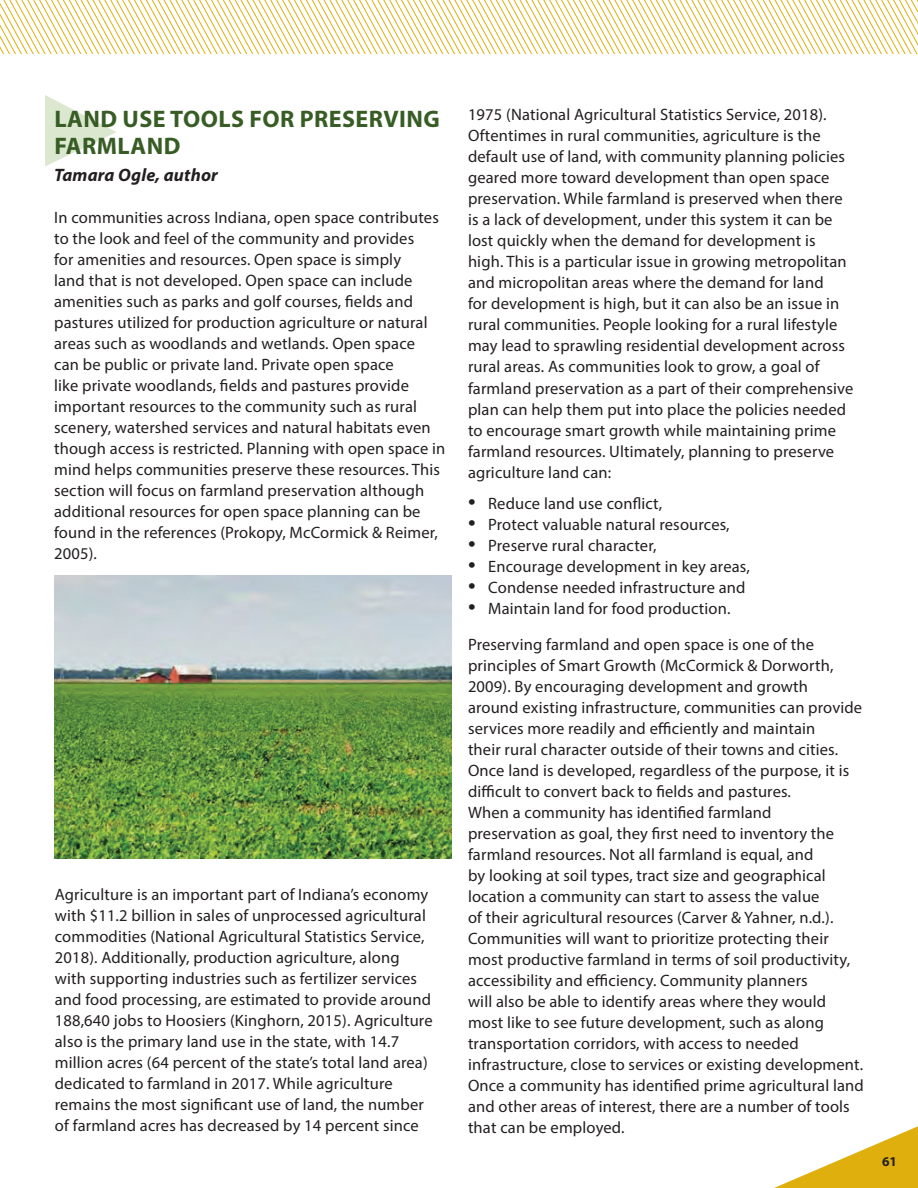
<style>
.page{position:relative;width:918px;height:1188px;background:#fff}
.page>*{position:absolute;margin:0;border:0;box-sizing:border-box;transform-origin:0 0}
.t1{font:700 24px/27px "Myriad Pro";letter-spacing:.02em;color:#375d25}
.t2{font:italic 700 18px "Myriad Pro";letter-spacing:.01em;color:#231f20}
.t3{font:16.5px/21px "Myriad Pro";letter-spacing:.01em;color:#231f20}
.t4{font:700 13.5px "Myriad Pro";color:#231f20}
.s1{font-size:27px}
</style>
<div class="page">
<svg style="left:774px;top:1126px;width:144px;height:62px"></svg>
<svg style="left:0;top:0;width:918px;height:54px"></svg>
<svg style="left:45px;top:95px;width:71px;height:71px"></svg>
<img style="left:54px;top:576px;width:398px;height:283px">
<h1 class="t1" style="left:54px;top:107px;width:387px">LAND USE TOOLS FOR PRESERVING<br>FARMLAND</h1>
<p class="t2" style="left:54px;top:164px;width:165px">Tamara Ogle, author</p>
<p class="t3" style="left:54px;top:208px;width:393px">In communities across Indiana, open space contributes to the look and feel of the community and provides<br>for amenities and resources. Open space is simply<br>land that is not developed. Open space can include amenities such as parks and golf courses, fields and pastures utilized for production agriculture or natural areas such as woodlands and wetlands. Open space<br>can be public or private land. Private open space<br>like private woodlands, fields and pastures provide important resources to the community such as rural scenery, watershed services and natural habitats even though access is restricted. Planning with open space in mind helps communities preserve these resources. This section will focus on farmland preservation although additional resources for open space planning can be found in the references (Prokopy, McCormick &amp; Reimer, 2005).</p>
<p class="t3" style="left:55px;top:885px;width:379px">Agriculture is an important part of Indiana’s economy with $11.2 billion in sales of unprocessed agricultural commodities (National Agricultural Statistics Service, 2018). Additionally, production agriculture, along with supporting industries such as fertilizer services and food processing, are estimated to provide around 188,640 jobs to Hoosiers (Kinghorn, 2015). Agriculture also is the primary land use in the state, with 14.7 million acres (64 percent of the state’s total land area) dedicated to farmland in 2017. While agriculture remains the most significant use of land, the number of farmland acres has decreased by 14 percent since</p>
<p class="t3" style="left:468px;top:105px;width:387px">1975 (National Agricultural Statistics Service, 2018).<br>Oftentimes in rural communities, agriculture is the default use of land, with community planning policies geared more toward development than open space preservation. While farmland is preserved when there is a lack of development, under this system it can be lost quickly when the demand for development is high. This is a particular issue in growing metropolitan and micropolitan areas where the demand for land<br>for development is high, but it can also be an issue in rural communities. People looking for a rural lifestyle may lead to sprawling residential development across rural areas. As communities look to grow, a goal of farmland preservation as a part of their comprehensive plan can help them put into place the policies needed to encourage smart growth while maintaining prime farmland resources. Ultimately, planning to preserve agriculture land can:</p>
<p class="t3" style="left:468px;top:494px;width:196px"><span class="s1">•</span> Reduce land use conflict,</p>
<p class="t3" style="left:468px;top:515px;width:263px"><span class="s1">•</span> Protect valuable natural resources,</p>
<p class="t3" style="left:468px;top:536px;width:190px"><span class="s1">•</span> Preserve rural character,</p>
<p class="t3" style="left:468px;top:557px;width:283px"><span class="s1">•</span> Encourage development in key areas,</p>
<p class="t3" style="left:468px;top:578px;width:279px"><span class="s1">•</span> Condense needed infrastructure and</p>
<p class="t3" style="left:468px;top:591px;width:348px;line-height:36px"><span class="s1">•</span> Maintain land for food production.<br>Preserving farmland and open space is one of the</p>
<p class="t3" style="left:468px;top:656px;width:397px">principles of Smart Growth (McCormick &amp; Dorworth, 2009). By encouraging development and growth<br>around existing infrastructure, communities can provide services more readily and efficiently and maintain<br>their rural character outside of their towns and cities.<br>Once land is developed, regardless of the purpose, it is difficult to convert back to fields and pastures.<br>When a community has identified farmland preservation as goal, they first need to inventory the farmland resources. Not all farmland is equal, and<br>by looking at soil types, tract size and geographical location a community can start to assess the value<br>of their agricultural resources (Carver &amp; Yahner, n.d.).<br>Communities will want to prioritize protecting their most productive farmland in terms of soil productivity, accessibility and efficiency. Community planners<br>will also be able to identify areas where they would most like to see future development, such as along transportation corridors, with access to needed infrastructure, close to services or existing development.<br>Once a community has identified prime agricultural land and other areas of interest, there are a number of tools that can be employed.</p>
<p class="t4" style="left:882px;top:1157px;width:16px">61</p>
</div>
